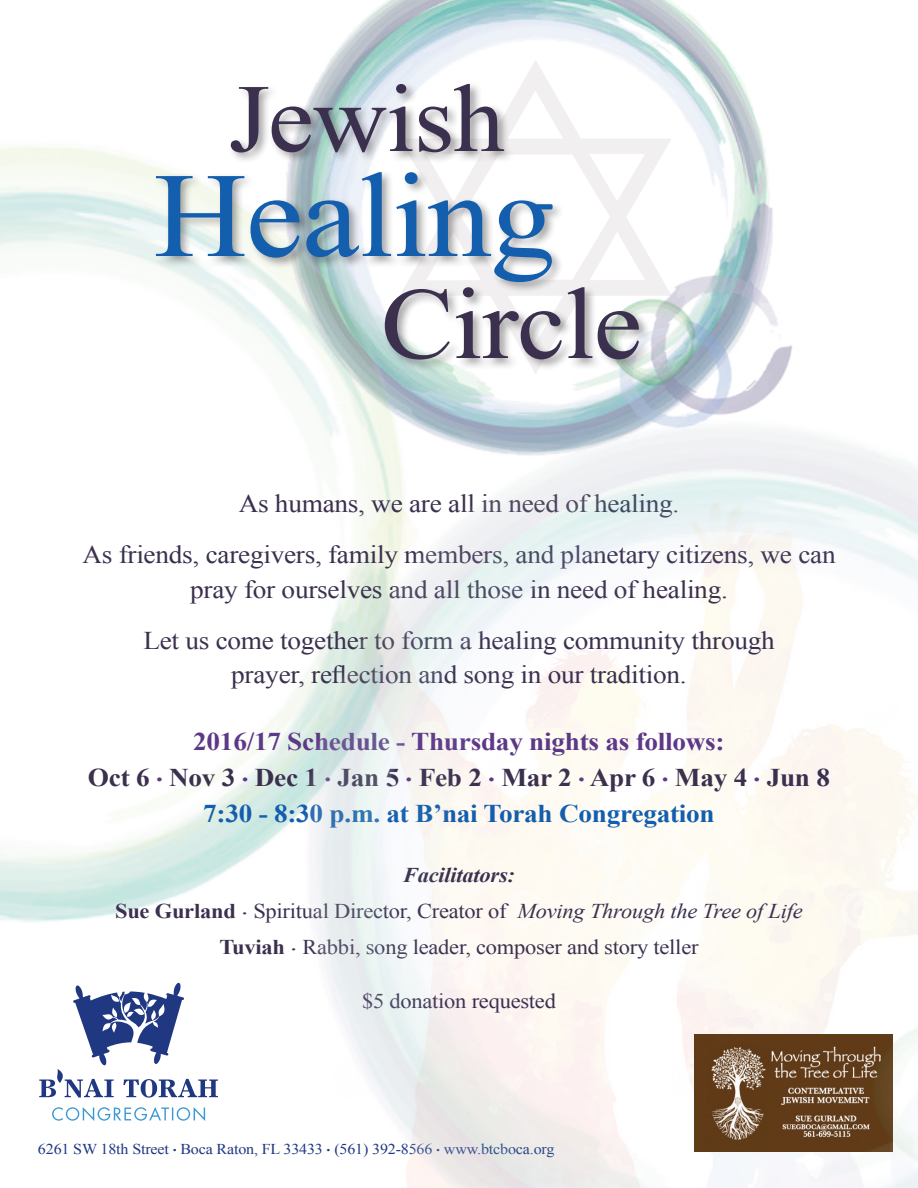
<style>
.page{position:relative;width:918px;height:1188px;background:#fff}
.page>*{position:absolute;margin:0;border:0;box-sizing:border-box;transform-origin:0 0}
.t1{font:120.75px "Times New Roman";letter-spacing:-.01em;color:#135ead;scale:1.07 1}
.t2{font:102px "Times New Roman";letter-spacing:-.01em;color:#3b304e;scale:1.07 1}
.t3{font:96.6px "Times New Roman";letter-spacing:-.01em;color:#3b304e;scale:1.07 1}
.t4{font:25.5px/51px "Times New Roman";letter-spacing:-.01em;color:#3b304e;text-align:center;scale:1.07 1}
.t5{font:700 25.5px/36px "Times New Roman";letter-spacing:-.01em;color:#5d3887;text-align:center;scale:1.07 1}
.t6{font:21px/36px "Times New Roman";letter-spacing:-.01em;color:#3b304e;text-align:center;scale:1.07 1}
.t7{font:15px "Times New Roman";letter-spacing:-.01em;color:#203882;scale:1.07 1}
.s1{color:#3b304e}
.s2{color:#135ead}
.s3{font-weight:700;font-style:italic}
.s4{font-weight:700}
.s5{font-style:italic}
</style>
<div class="page">
<img style="left:318px;top:0;width:475px;height:384px">
<div style="left:154px;top:81px;width:497px;height:291px;background:#231f20;opacity:.4"></div>
<svg style="left:52px;top:1107px;width:153px;height:14px"></svg>
<svg style="left:39px;top:982px;width:179px;height:116px"></svg>
<img style="left:259px;top:384px;width:659px;height:804px">
<svg style="left:400px;top:56px;width:272px;height:318px"></svg>
<h3 class="t3" style="left:229px;top:54px;width:260px">Jewish</h3>
<h1 class="t1" style="left:154px;top:134px;width:376px">Healing</h1>
<h2 class="t2" style="left:381px;top:255px;width:246px">Circle</h2>
<p class="t4" style="left:82px;top:478px;width:706px">As humans, we are all in need of healing.<br>As friends, caregivers, family members, and planetary citizens, we can</p>
<p class="t4" style="left:143px;top:563px;width:592px">pray for ourselves and all those in need of healing.<br>Let us come together to form a healing community through</p>
<p class="t4" style="left:231px;top:649px;width:427px">prayer, reflection and song in our tradition.</p>
<p class="t5" style="left:88px;top:723px;width:695px">2016/17 Schedule - Thursday nights as follows:<br><span class="s1">Oct 6</span> . <span class="s1">Nov 3</span> . <span class="s1">Dec 1</span> . <span class="s1">Jan 5</span> . <span class="s1">Feb 2</span> . <span class="s1">Mar 2</span> . <span class="s1">Apr 6</span> . <span class="s1">May 4</span> . <span class="s1">Jun 8<br></span><span class="s2">7:30 - 8:30 p.m. at B’nai Torah Congregation</span></p>
<p class="t6" style="left:115px;top:857px;width:644px"><span class="s3">Facilitators:<br></span><span class="s4">Sue Gurland</span> <sup>.</sup> Spiritual Director, Creator of <span class="s5">Moving Through the Tree of Life<br></span><span class="s4">Tuviah</span> <sup>.</sup> Rabbi, song leader, composer and story teller</p>
<p class="t6" style="left:362px;top:983px;width:183px">$5 donation requested</p>
<p class="t7" style="left:38px;top:1139px;width:484px">6261 SW 18th Street <sup>.</sup> Boca Raton, FL 33433 <sup>.</sup> (561) 392-8566 <sup>.</sup> www.btcboca.org</p>
</div>
